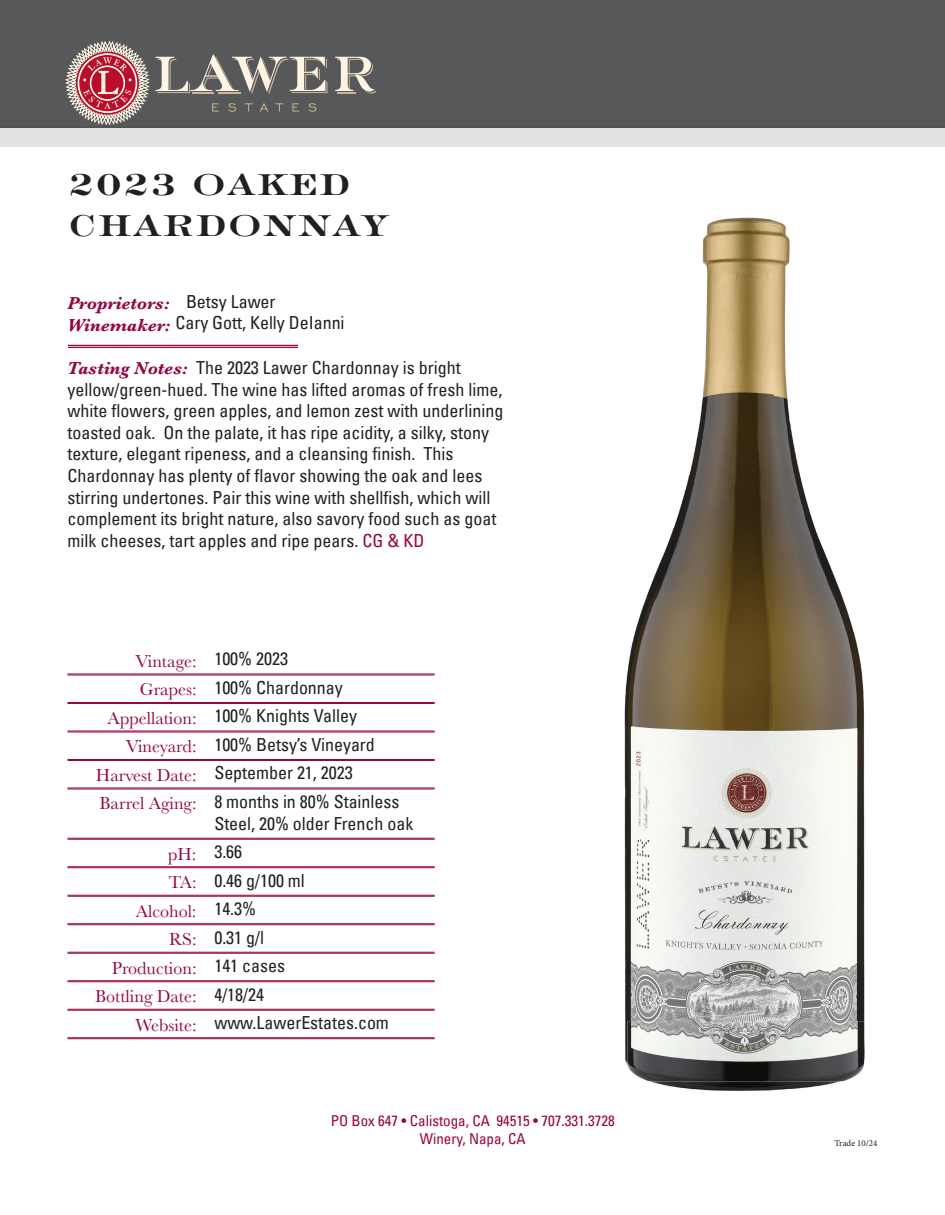
<style>
.page{position:relative;width:945px;height:1215px;background:#fff}
.page>*{position:absolute;margin:0;border:0;box-sizing:border-box;transform-origin:0 0}
.t1{font:45px/40.5px "Engravers LT Std Bold Face";color:#231f20}
.t2{font:condensed 18px/21.6px "Univers LT";color:#231f20}
.t3{font:18px "Baskerville";color:#950642}
.t4{font:condensed 15px/18px "Univers LT";color:#950642;text-align:center}
.t5{font:9px "Minion Pro";color:#231f20}
.s1{font-family:"Baskerville";font-weight:700;font-style:italic;font-stretch:normal;color:#950642}
.s2{color:#950642}
.s3{font-family:"Univers LT";font-stretch:condensed;color:#231f20}
.s4{font-family:"Baskerville";font-stretch:normal;color:#950642}
</style>
<div class="page">
<div style="left:0;top:126px;width:945px;height:20px;background:#e1e2e4"></div>
<div style="left:0;top:0;width:945px;height:126px;background:#57585a"></div>
<hr style="left:0;top:126px;width:945px;height:2px;background:#525254">
<svg style="left:212px;top:103px;width:7px;height:9px"></svg>
<svg style="left:228px;top:103px;width:8px;height:9px"></svg>
<svg style="left:245px;top:103px;width:8px;height:9px"></svg>
<svg style="left:260px;top:103px;width:8px;height:9px"></svg>
<svg style="left:275px;top:103px;width:8px;height:9px"></svg>
<svg style="left:292px;top:103px;width:7px;height:9px"></svg>
<svg style="left:309px;top:103px;width:7px;height:9px"></svg>
<svg style="left:155px;top:55px;width:173px;height:39px"></svg>
<svg style="left:335px;top:57px;width:41px;height:37px"></svg>
<svg style="left:66px;top:41px;width:83px;height:84px"></svg>
<hr style="left:68px;top:345px;width:230px;height:1px;background:#950642">
<hr style="left:68px;top:347px;width:230px;height:1px;background:#950642">
<img style="left:624px;top:217px;width:241px;height:874px">
<img style="left:628px;top:1021px;width:236px;height:60px">
<img style="left:636px;top:1015px;width:220px;height:43px">
<hr style="left:68px;top:674px;width:367px;height:1px;background:#950642">
<hr style="left:68px;top:675px;width:367px;height:1px;background:#950642">
<hr style="left:68px;top:702px;width:367px;height:1px;background:#950642">
<hr style="left:68px;top:703px;width:367px;height:1px;background:#950642">
<hr style="left:68px;top:731px;width:367px;height:1px;background:#950642">
<hr style="left:68px;top:732px;width:367px;height:1px;background:#950642">
<hr style="left:68px;top:759px;width:367px;height:1px;background:#950642">
<hr style="left:68px;top:760px;width:367px;height:1px;background:#950642">
<hr style="left:68px;top:788px;width:367px;height:1px;background:#950642">
<hr style="left:68px;top:789px;width:367px;height:1px;background:#950642">
<hr style="left:68px;top:838px;width:367px;height:1px;background:#950642">
<hr style="left:68px;top:839px;width:367px;height:1px;background:#950642">
<hr style="left:68px;top:866px;width:367px;height:1px;background:#950642">
<hr style="left:68px;top:867px;width:367px;height:1px;background:#950642">
<hr style="left:68px;top:895px;width:367px;height:1px;background:#950642">
<hr style="left:68px;top:896px;width:367px;height:1px;background:#950642">
<hr style="left:68px;top:923px;width:367px;height:1px;background:#950642">
<hr style="left:68px;top:924px;width:367px;height:1px;background:#950642">
<hr style="left:68px;top:952px;width:367px;height:1px;background:#950642">
<hr style="left:68px;top:953px;width:367px;height:1px;background:#950642">
<hr style="left:68px;top:980px;width:367px;height:1px;background:#950642">
<hr style="left:68px;top:981px;width:367px;height:1px;background:#950642">
<hr style="left:68px;top:1009px;width:367px;height:1px;background:#950642">
<hr style="left:68px;top:1010px;width:367px;height:1px;background:#950642">
<hr style="left:68px;top:1037px;width:367px;height:1px;background:#950642">
<hr style="left:68px;top:1038px;width:367px;height:1px;background:#950642">
<p class="t1" style="left:68px;top:164px;width:324px">2023 OAKED<br>CHARDONNAY</p>
<p class="t2" style="left:68px;top:292px;width:279px;line-height:20.2px"><span class="s1">Proprietors:</span> Betsy Lawer<br><span class="s1">Winemaker:</span> Cary Gott, Kelly DeIanni</p>
<p class="t2" style="left:68px;top:357px;width:437px"><span class="s1">Tasting Notes:</span> The 2023 Lawer Chardonnay is bright yellow/green-hued. The wine has lifted aromas of fresh lime, white flowers, green apples, and lemon zest with underlining toasted oak. On the palate, it has ripe acidity, a silky, stony texture, elegant ripeness, and a cleansing finish. This Chardonnay has plenty of flavor showing the oak and lees stirring undertones. Pair this wine with shellfish, which will complement its bright nature, also savory food such as goat milk cheeses, tart apples and ripe pears. <span class="s2">CG &amp; KD</span></p>
<p class="t3" style="left:135px;top:650px;width:154px">Vintage: <span class="s3">100% 2023</span></p>
<p class="t2" style="left:140px;top:676px;width:204px"><span class="s4">Grapes:</span> 100% Chardonnay</p>
<p class="t2" style="left:108px;top:705px;width:251px"><span class="s4">Appellation:</span> 100% Knights Valley</p>
<p class="t2" style="left:126px;top:733px;width:251px"><span class="s4">Vineyard:</span> 100% Betsy’s Vineyard</p>
<p class="t2" style="left:96px;top:762px;width:258px"><span class="s4">Harvest Date:</span> September 21, 2023</p>
<p class="t2" style="left:100px;top:790px;width:301px"><span class="s4">Barrel Aging:</span> 8 months in 80% Stainless</p>
<p class="t2" style="left:214px;top:812px;width:201px">Steel, 20% older French oak</p>
<p class="t2" style="left:168px;top:841px;width:76px"><span class="s4">pH:</span> 3.66</p>
<p class="t2" style="left:169px;top:869px;width:138px"><span class="s4">TA:</span> 0.46 g/100 ml</p>
<p class="t3" style="left:136px;top:899px;width:122px">Alcohol: <span class="s3">14.3%</span></p>
<p class="t2" style="left:169px;top:926px;width:96px"><span class="s4">RS:</span> 0.31 g/l</p>
<p class="t3" style="left:112px;top:956px;width:175px">Production: <span class="s3">141 cases</span></p>
<p class="t3" style="left:95px;top:985px;width:171px">Bottling Date: <span class="s3">4/18/24</span></p>
<p class="t2" style="left:136px;top:1012px;width:255px"><span class="s4">Website:</span> www.LawerEstates.com</p>
<p class="t4" style="left:331px;top:1111px;width:285px">PO Box 647 • Calistoga, CA 94515 • 707.331.3728<br>Winery, Napa, CA</p>
<p class="t5" style="left:835px;top:1138px;width:44px">Trade 10/24</p>
</div>
